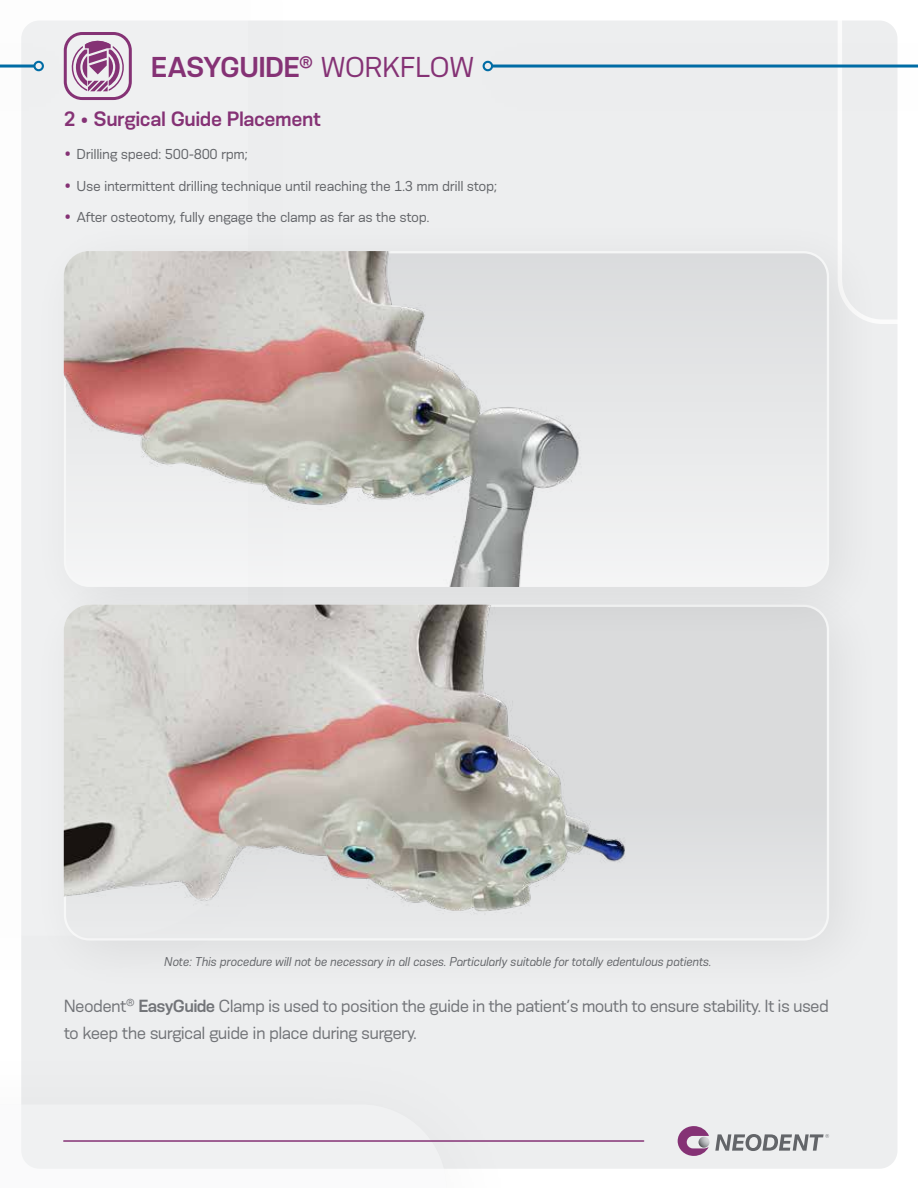
<style>
.page{position:relative;width:918px;height:1188px;background:#fff}
.page>*{position:absolute;margin:0;border:0;box-sizing:border-box;transform-origin:0 0}
.t1{font:600 27px "Konsens";letter-spacing:-.025em;color:#853275}
.t2{font:600 19.5px "Konsens";letter-spacing:-.02em;color:#853275}
.t3{font:16.5px/27px "Konsens";letter-spacing:-.04em;color:#727478}
.t4{font:13.5px "Konsens";letter-spacing:-.025em;color:#636569}
.t5{font:italic 12px "Konsens";letter-spacing:-.025em;color:#636569}
.s1{font-weight:400}
.s2{font-size:18px;color:#853275}
.s3{font-weight:600}
</style>
<div class="page">
<div style="left:21px;top:21px;width:876px;height:1148px;background:#edeeef;border-radius:18px"></div>
<div style="left:0;top:0;width:352px;height:1040px;background:#000;opacity:.1"></div>
<svg style="left:0;top:0;width:248px;height:936px"></svg>
<div style="left:0;top:1018px;width:550px;height:170px;background:#000;opacity:.1"></div>
<svg style="left:0;top:1104px;width:446px;height:84px"></svg>
<hr style="left:64px;top:1140px;width:580px;height:2px;background:#853275">
<svg style="left:678px;top:1126px;width:151px;height:30px"></svg>
<svg style="left:838px;top:21px;width:59px;height:303px"></svg>
<div style="left:23px;top:564px;width:869px;height:439px;background:#ecedee"></div>
<svg style="left:65px;top:606px;width:763px;height:333px"></svg>
<div style="left:23px;top:210px;width:869px;height:440px;background:#ecedee"></div>
<div style="left:65px;top:252px;width:763px;height:334px;background:#e7e8e9;border-radius:24px"></div>
<img style="left:64px;top:251px;width:710px;height:336px">
<img style="left:64px;top:605px;width:736px;height:414px">
<img style="left:0;top:0;width:18px;height:641px">
<div style="left:0;top:24px;width:99px;height:106px;background:#000;opacity:.15"></div>
<hr style="left:0;top:65px;width:34px;height:3px;background:#006ca5">
<div style="left:33px;top:61px;width:11px;height:10px;border:2px solid #006ca5;border-radius:50%"></div>
<div style="left:450px;top:24px;width:468px;height:106px;background:#ecedee"></div>
<hr style="left:492px;top:65px;width:426px;height:3px;background:#006ca5">
<div style="left:483px;top:61px;width:10px;height:10px;border:2px solid #006ca5;border-radius:50%"></div>
<div style="left:64px;top:32px;width:68px;height:68px;border:3px solid #853275;border-radius:17px"></div>
<svg style="left:69px;top:39px;width:58px;height:52px"></svg>
<h1 class="t1" style="left:151px;top:50px;width:325px">EASYGUIDE<sup>®</sup> <span class="s1">WORKFLOW</span></h1>
<h2 class="t2" style="left:64px;top:107px;width:259px">2 • Surgical Guide Placement</h2>
<p class="t4" style="left:64px;top:146px;width:186px"><span class="s2">•</span> Drilling speed: 500-800 rpm;</p>
<p class="t4" style="left:64px;top:178px;width:435px"><span class="s2">•</span> Use intermittent drilling technique until reaching the 1.3 mm drill stop;</p>
<p class="t4" style="left:64px;top:209px;width:368px"><span class="s2">•</span> After osteotomy, fully engage the clamp as far as the stop.</p>
<p class="t5" style="left:164px;top:955px;width:549px">Note: This procedure will not be necessary in all cases. Particularly suitable for totally edentulous patients.</p>
<p class="t3" style="left:64px;top:992px;width:767px">Neodent<sup>®</sup> <span class="s3">EasyGuide</span> Clamp is used to position the guide in the patient’s mouth to ensure stability. It is used to keep the surgical guide in place during surgery.</p>
</div>
